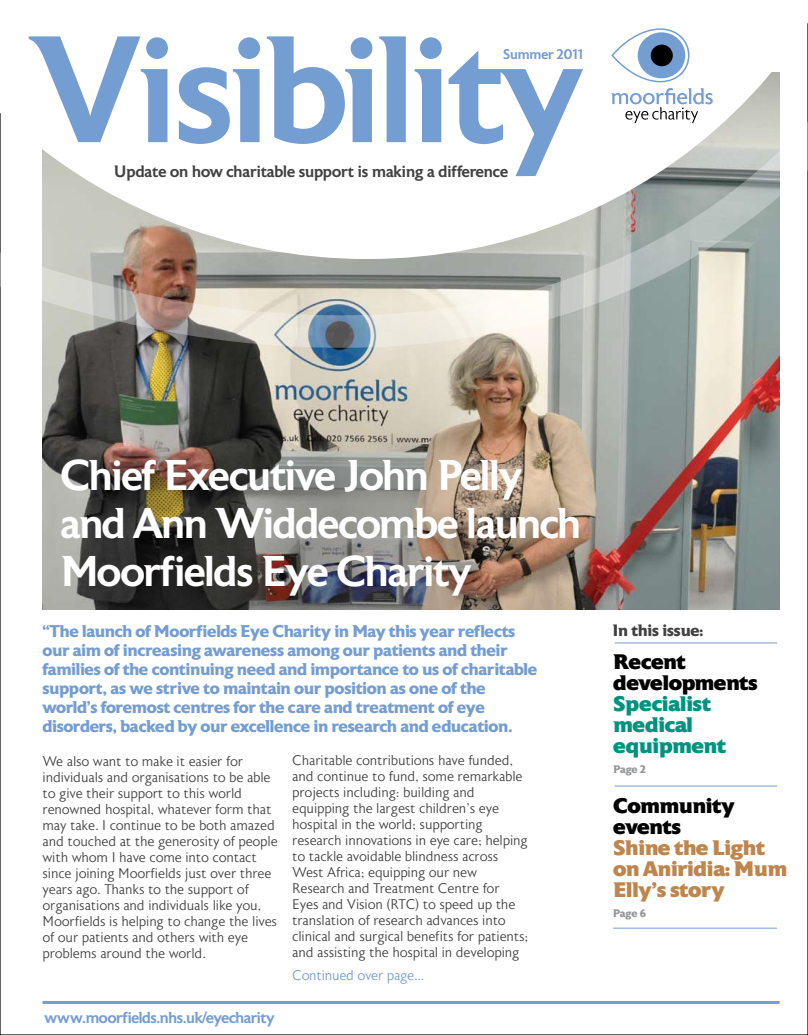
<style>
.page{position:relative;width:808px;height:1035px;background:#fff}
.page>*{position:absolute;margin:0;border:0;box-sizing:border-box;transform-origin:0 0}
.t1{font:500 151.2px "Astoria";letter-spacing:-.025em;color:#749dd2}
.t2{font:500 43px/48px "Astoria";letter-spacing:-.03em;color:#fff}
.t3{font:800 21px/21px "Astoria";letter-spacing:-.03em;color:#be854c}
.t4{font:800 21px/21px "Astoria";letter-spacing:-.03em;color:#000}
.t5{font:800 21px/21px "Astoria";letter-spacing:-.03em;color:#00937f}
.t6{font:700 17px/19px "Astoria";letter-spacing:-.02em;color:#749dd2}
.t7{font:500 16.4px "Astoria";letter-spacing:-.01em;color:#414142}
.t8{font:700 16.4px "Astoria";letter-spacing:-.01em;color:#414142}
.t9{font:500 15.9px "Astoria";letter-spacing:-.03em;color:#749dd2}
.t10{font:300 14px/16px "Astoria";letter-spacing:-.02em;color:#414142}
.t11{font:300 14px "Astoria";letter-spacing:-.025em;color:#749dd2}
.t12{font:500 14px "Astoria";letter-spacing:-.01em;color:#749dd2}
.t13{font:700 11px "Astoria";letter-spacing:-.01em;color:#939598}
</style>
<div class="page">
<img style="left:43px;top:348px;width:737px;height:261px">
<hr style="left:615px;top:786px;width:162px;height:1px;background:#749dd2">
<hr style="left:613px;top:928px;width:164px;height:1px;background:#749dd2">
<hr style="left:615px;top:643px;width:162px;height:1px;background:#749dd2">
<hr style="left:43px;top:1001px;width:737px;height:3px;background:#749dd2">
<svg style="left:0;top:22px;width:808px;height:326px"></svg>
<svg style="left:611px;top:88px;width:102px;height:35px"></svg>
<svg style="left:611px;top:28px;width:78px;height:54px"></svg>
<div style="left:651px;top:45px;width:22px;height:21px;background:#000;border-radius:50%"></div>
<h1 class="t1" style="left:32px;top:7px;width:552px">Visibility</h1>
<p class="t12" style="left:503px;top:46px;width:81px">Summer 2011</p>
<p class="t7" style="left:114px;top:162px;width:396px">Update on how charitable support is making a difference</p>
<h2 class="t2" style="left:61px;top:452px;width:522px">Chief Executive John Pelly and Ann Widdecombe launch<br>Moorfields Eye Charity</h2>
<p class="t6" style="left:43px;top:621px;width:496px">“The launch of Moorfields Eye Charity in May this year reflects our aim of increasing awareness among our patients and their families of the continuing need and importance to us of charitable support, as we strive to maintain our position as one of the world’s foremost centres for the care and treatment of eye disorders, backed by our excellence in research and education.</p>
<p class="t10" style="left:43px;top:754px;width:237px">We also want to make it easier for individuals and organisations to be able to give their support to this world renowned hospital, whatever form that may take. I continue to be both amazed and touched at the generosity of people with whom I have come into contact since joining Moorfields just over three years ago. Thanks to the support of organisations and individuals like you, Moorfields is helping to change the lives of our patients and others with eye problems around the world.</p>
<p class="t9" style="left:44px;top:1008px;width:232px">www.moorfields.nhs.uk/eyecharity</p>
<p class="t10" style="left:292px;top:752px;width:238px">Charitable contributions have funded, and continue to fund, some remarkable projects including: building and equipping the largest children’s eye hospital in the world; supporting research innovations in eye care; helping to tackle avoidable blindness across West Africa; equipping our new Research and Treatment Centre for Eyes and Vision (RTC) to speed up the translation of research advances into clinical and surgical benefits for patients; and assisting the hospital in developing</p>
<p class="t11" style="left:292px;top:968px;width:134px">Continued over page...</p>
<p class="t8" style="left:613px;top:621px;width:92px">In this issue:</p>
<h3 class="t4" style="left:613px;top:651px;width:146px">Recent developments</h3>
<h3 class="t5" style="left:613px;top:693px;width:115px">Specialist medical equipment</h3>
<p class="t13" style="left:613px;top:763px;width:34px">Page 2</p>
<h3 class="t4" style="left:613px;top:795px;width:123px">Community events</h3>
<h3 class="t3" style="left:613px;top:837px;width:176px">Shine the Light on Aniridia: Mum<br>Elly’s story</h3>
<p class="t13" style="left:613px;top:906px;width:34px">Page 6</p>
</div>
